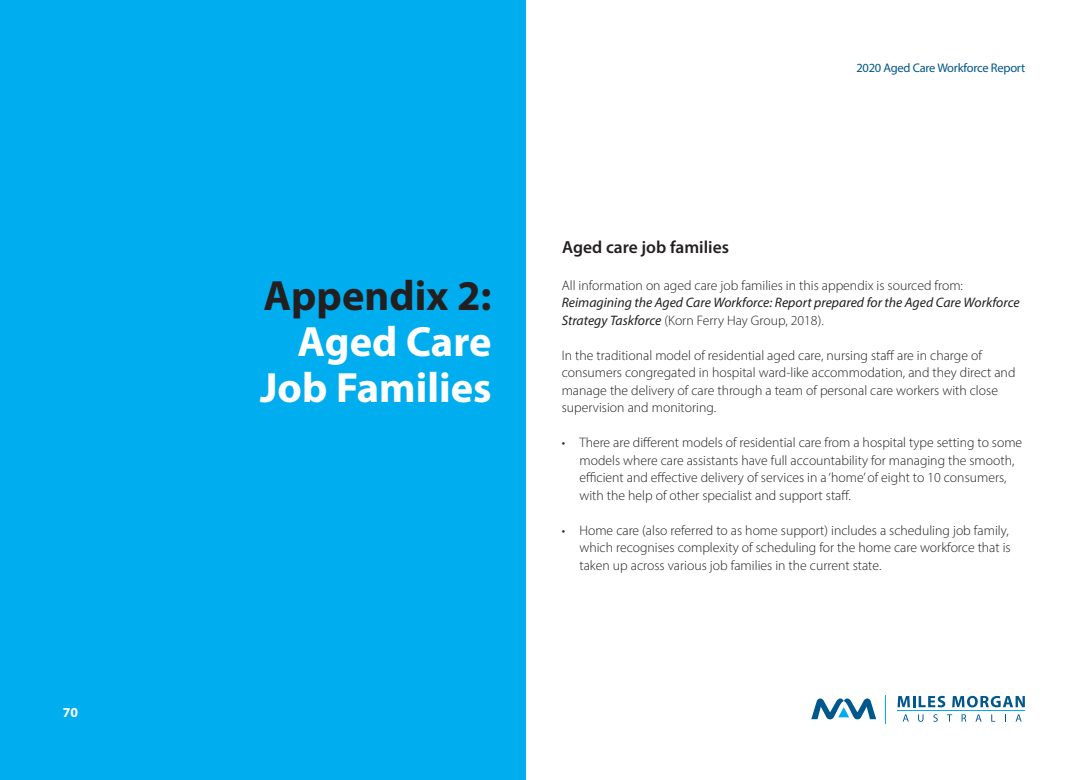
<style>
.page{position:relative;width:1088px;height:780px;background:#fff}
.page>*{position:absolute;margin:0;border:0;box-sizing:border-box;transform-origin:0 0}
.t1{font:42.5px "Myriad Variable Concept";letter-spacing:.17em;color:#fff}
.t2{font:42.5px "Myriad Variable Concept";letter-spacing:.225em;color:#231f20}
.t3{font:42.5px "Myriad Variable Concept";letter-spacing:.2em;color:#fff}
.t4{font:17.5px "Myriad Variable Concept";letter-spacing:.18em;color:#231f20}
.Paragraph_Style_1{font:13.75px/17.5px "Myriad Variable Concept";letter-spacing:.145em;color:#231f20}
.Paragraph_Style_1-2{font:13.75px/17.5px "Myriad Variable Concept";letter-spacing:.125em;color:#231f20;text-align:justify}
.Paragraph_Style_1-3{font:13.75px/17.5px "Myriad Variable Concept";letter-spacing:.155em;color:#231f20}
.Paragraph_Style_1-4{font:italic 13.75px/17.5px "Myriad Variable Concept";letter-spacing:.145em;color:#231f20}
.t5{font:13.75px "Myriad Variable Concept";color:#fff}
.t6{font:12.5px "Myriad Variable Concept";letter-spacing:.145em;color:#00578c}
.s1{font-style:normal}
</style>
<div class="page">
<div style="left:0;top:0;width:526px;height:780px;background:#00aeef"></div>
<svg style="left:811px;top:698px;width:65px;height:21px"></svg>
<svg style="left:885px;top:695px;width:1px;height:28px"></svg>
<hr style="left:897px;top:710px;width:128px;height:1px;background:#00aeef">
<svg style="left:897px;top:695px;width:48px;height:12px"></svg>
<svg style="left:952px;top:695px;width:73px;height:12px"></svg>
<svg style="left:903px;top:714px;width:6px;height:7px"></svg>
<svg style="left:918px;top:714px;width:5px;height:7px"></svg>
<svg style="left:933px;top:714px;width:5px;height:7px"></svg>
<svg style="left:947px;top:714px;width:5px;height:7px"></svg>
<svg style="left:961px;top:714px;width:5px;height:7px"></svg>
<svg style="left:975px;top:714px;width:6px;height:7px"></svg>
<svg style="left:991px;top:714px;width:4px;height:7px"></svg>
<svg style="left:1015px;top:714px;width:6px;height:7px"></svg>
<p class="t5" style="left:63px;top:704px;width:14px">70</p>
<p class="t2" style="left:263px;top:270px;width:226px">Appendix 2:</p>
<p class="t3" style="left:298px;top:317px;width:187px">Aged Care</p>
<p class="t1" style="left:260px;top:363px;width:226px">Job Families</p>
<p class="t4" style="left:562px;top:237px;width:166px">Aged care job families</p>
<p class="t6" style="left:856px;top:61px;width:169px">2020 Aged Care Workforce Report</p>
<p class="Paragraph_Style_1-2" style="left:562px;top:276px;width:403px">All information on aged care job families in this appendix is sourced from:</p>
<p class="Paragraph_Style_1-4" style="left:562px;top:294px;width:457px">Reimagining the Aged Care Workforce: Report prepared for the Aged Care Workforce<br>Strategy Taskforce <span class="s1">(Korn Ferry Hay Group, 2018).</span></p>
<p class="Paragraph_Style_1-3" style="left:562px;top:346px;width:453px">In the traditional model of residential aged care, nursing staffare in charge of consumers congregated in hospital ward-like accommodation, and they direct and manage the delivery of care through a team of personal care workers with close supervision and monitoring.</p>
<p class="Paragraph_Style_1" style="left:579px;top:434px;width:442px;text-indent:-18px">• There are different models of residential care from a hospital type setting to some models where care assistants have full accountability for managing the smooth, efficient and effective delivery of services in a‘home’ of eight to 10 consumers, with the help of other specialist and support staff.</p>
<p class="Paragraph_Style_1-2" style="left:579px;top:521px;width:431px;text-indent:-18px">• Home care (also referred to as home support) includes a scheduling job family, which recognises complexity of scheduling for the home care workforce that is taken up across various job families in the current state.</p>
</div>
